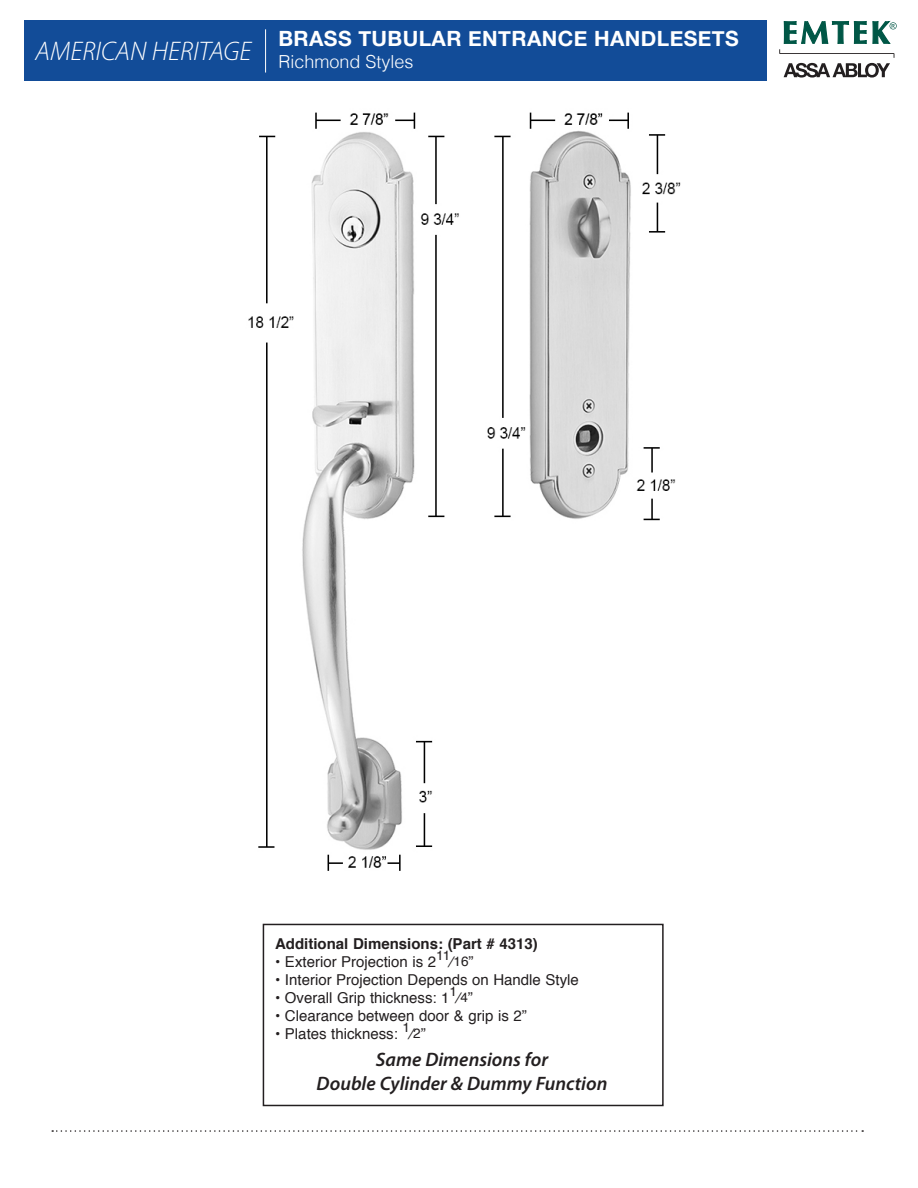
<style>
.page{position:relative;width:918px;height:1188px;background:#fff}
.page>*{position:absolute;margin:0;border:0;box-sizing:border-box;transform-origin:0 0}
.t1{font:italic 300 27px "Myriad Pro";color:#fff}
.t2{font:700 21px "Helvetica Neue";letter-spacing:.02em;color:#fff}
.t3{font:italic 600 19.5px/23.4px "Myriad Pro";color:#231f20;text-align:center}
.t4{font:300 18px "Helvetica";color:#fff}
.t5{font:15px "Helvetica";color:#231f20}
.t6{font:700 15px "Helvetica";color:#231f20}
.t7{font:13.5px "Helvetica";color:#231f20}
.s1{font-size:13.5px}
</style>
<div class="page">
<div style="left:24px;top:21px;width:743px;height:60px;background:#124c98"></div>
<svg style="left:52px;top:1130px;width:811px;height:2px"></svg>
<svg style="left:779px;top:20px;width:118px;height:58px"></svg>
<div style="left:263px;top:924px;width:401px;height:182px;border:2px solid #231f20"></div>
<hr style="left:265px;top:29px;width:1px;height:44px;background:#fff">
<img style="left:248px;top:112px;width:433px;height:759px">
<p class="t1" style="left:36px;top:34px;width:217px">AMERICAN HERITAGE</p>
<p class="t2" style="left:278px;top:22px;width:462px">BRASS TUBULAR ENTRANCE HANDLESETS</p>
<p class="t4" style="left:278px;top:46px;width:137px">Richmond Styles</p>
<p class="t6" style="left:275px;top:931px;width:264px">Additional Dimensions: (Part # 4313)</p>
<p class="t5" style="left:275px;top:950px;width:163px">• Exterior Projection is 2</p>
<p class="t7" style="left:436px;top:945px;width:16px">11</p>
<p class="t5" style="left:450px;top:950px;width:25px">⁄<span class="s1">16</span>”</p>
<p class="t5" style="left:275px;top:968px;width:305px">• Interior Projection Depends on Handle Style</p>
<p class="t5" style="left:275px;top:986px;width:176px">• Overall Grip thickness: 1</p>
<p class="t7" style="left:450px;top:981px;width:9px">1</p>
<p class="t5" style="left:457px;top:986px;width:17px">⁄<span class="s1">4</span>”</p>
<p class="t5" style="left:275px;top:1004px;width:253px">• Clearance between door &amp; grip is 2”</p>
<p class="t5" style="left:275px;top:1022px;width:124px">• Plates thickness:</p>
<p class="t7" style="left:403px;top:1017px;width:9px">1</p>
<p class="t5" style="left:410px;top:1022px;width:17px">⁄<span class="s1">2</span>”</p>
<p class="t3" style="left:317px;top:1048px;width:292px">Same Dimensions for<br>Double Cylinder &amp; Dummy Function</p>
</div>
